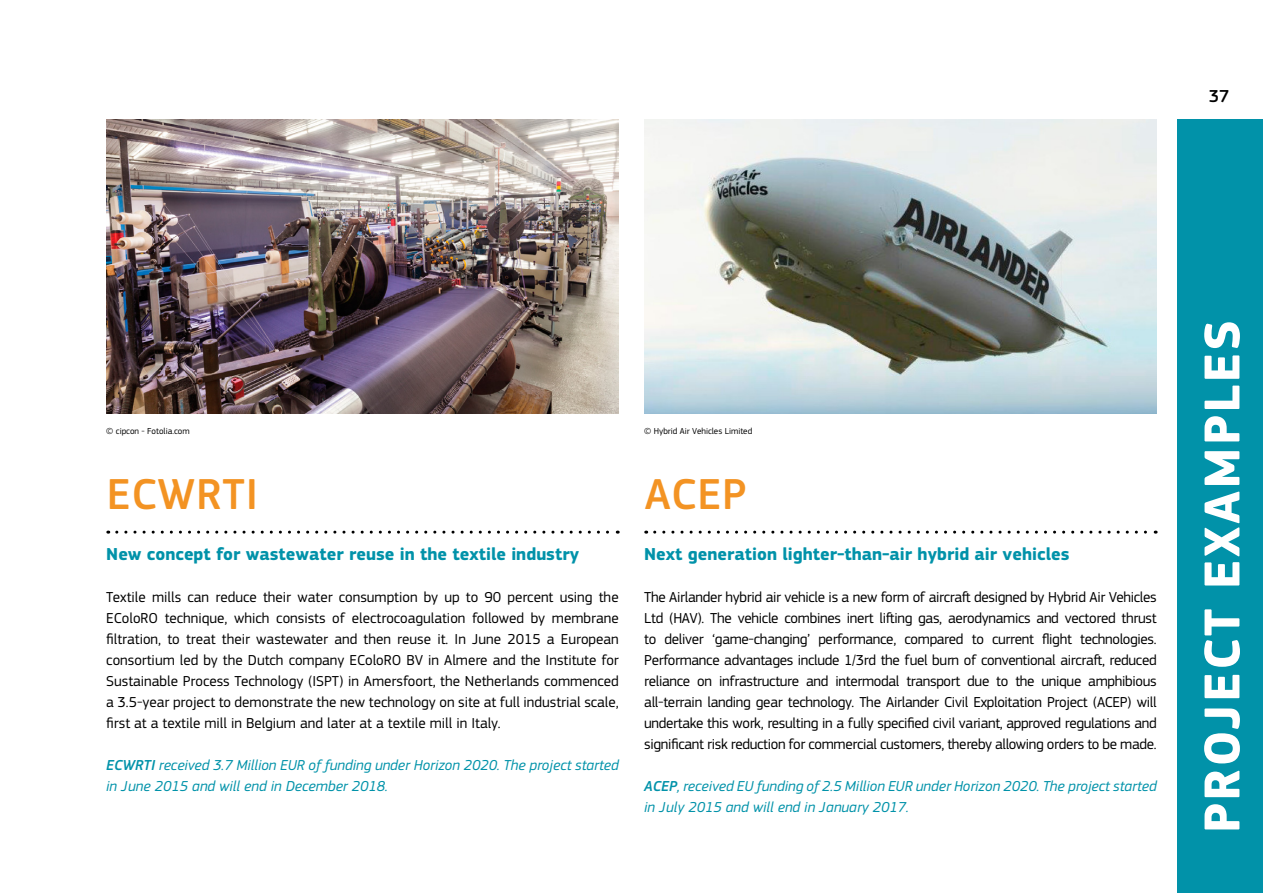
<style>
.page{position:relative;width:1263px;height:893px;background:#fff}
.page>*{position:absolute;margin:0;border:0;box-sizing:border-box;transform-origin:0 0}
.t1{font:700 52.5px "EC Square Sans Pro";letter-spacing:.05em;color:#fff}
.t2{font:500 45px "EC Square Sans Pro";letter-spacing:.02em;color:#f39323}
.t3{font:700 18px "EC Square Sans Pro";color:#0192a9}
.t4{font:500 18px "PF Square Sans Pro";color:#000}
.t5{font:15px/21px "EC Square Sans Pro";letter-spacing:-.01em;color:#000;text-align:justify}
.t6{font:italic 15px/21px "EC Square Sans Pro";color:#0192a9}
.t7{font:9px "EC Square Sans Pro";color:#000}
.s1{font-weight:500}
</style>
<div class="page">
<div style="left:1178px;top:120px;width:85px;height:773px;background:#0192a9"></div>
<svg style="left:117px;top:531px;width:501px;height:3px"></svg>
<svg style="left:655px;top:531px;width:501px;height:3px"></svg>
<img style="left:644px;top:120px;width:513px;height:294px">
<img style="left:106px;top:120px;width:513px;height:294px">
<p class="t4" style="left:1209px;top:86px;width:22px">37</p>
<p class="t7" style="left:106px;top:426px;width:85px">© cipcon - Fotolia.com</p>
<h2 class="t2" style="left:107px;top:468px;width:153px">ECWRTI</h2>
<p class="t3" style="left:106px;top:543px;width:474px">New concept for wastewater reuse in the textile industry</p>
<p class="t5" style="left:106px;top:587px;width:514px">Textile mills can reduce their water consumption by up to 90 percent using the EColoRO technique, which consists of electrocoagulation followed by membrane filtration, to treat their wastewater and then reuse it. In June 2015 a European consortium led by the Dutch company EColoRO BV in Almere and the Institute for Sustainable Process Technology (ISPT) in Amersfoort, the Netherlands commenced a 3.5-year project to demonstrate the new technology on site at full industrial scale, first at a textile mill in Belgium and later at a textile mill in Italy.</p>
<p class="t6" style="left:106px;top:755px;width:514px"><span class="s1">ECWRTI</span> received 3.7 Million EUR of funding under Horizon 2020. The project started in June 2015 and will end in December 2018.</p>
<p class="t7" style="left:644px;top:426px;width:110px">© Hybrid Air Vehicles Limited</p>
<h2 class="t2" style="left:645px;top:468px;width:103px">ACEP</h2>
<p class="t3" style="left:644px;top:543px;width:427px">Next generation lighter-than-air hybrid air vehicles</p>
<p class="t5" style="left:644px;top:587px;width:514px">The Airlander hybrid air vehicle is a new form of aircraft designed by Hybrid Air Vehicles Ltd (HAV). The vehicle combines inert lifting gas, aerodynamics and vectored thrust to deliver ‘game-changing’ performance, compared to current flight technologies.<br>Performance advantages include 1/3rd the fuel burn of conventional aircraft, reduced reliance on infrastructure and intermodal transport due to the unique amphibious all-terrain landing gear technology. The Airlander Civil Exploitation Project (ACEP) will undertake this work, resulting in a fully specified civil variant, approved regulations and significant risk reduction for commercial customers, thereby allowing orders to be made.</p>
<p class="t6" style="left:644px;top:776px;width:514px"><span class="s1">ACEP</span>, received EU funding of 2.5 Million EUR under Horizon 2020. The project started in July 2015 and will end in January 2017.</p>
<h1 class="t1" style="left:1191px;top:833px;width:509px;rotate:-90deg">Project Examples</h1>
</div>
